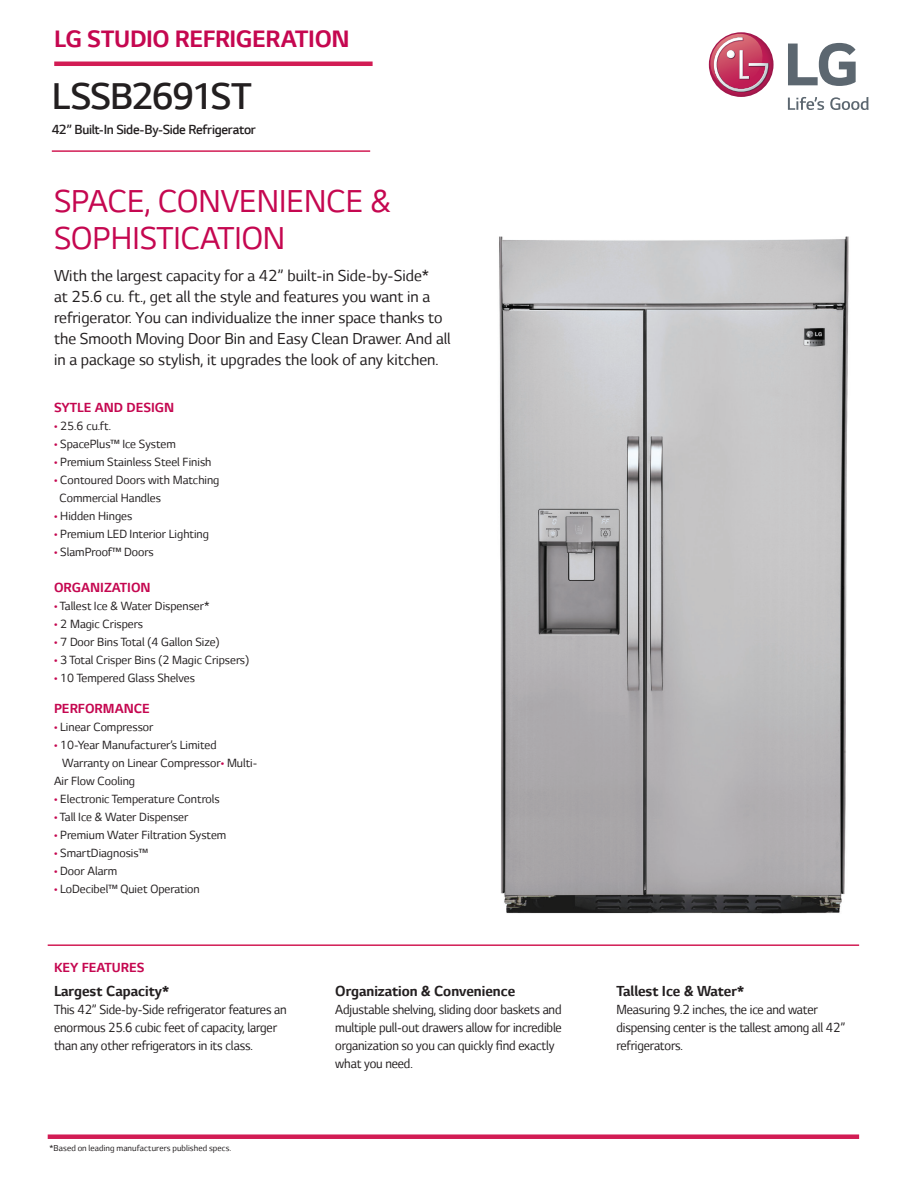
<style>
.page{position:relative;width:918px;height:1188px;background:#fff}
.page>*{position:absolute;margin:0;border:0;box-sizing:border-box;transform-origin:0 0}
.t1{font:300 42.3px "LG Smart";letter-spacing:-.04em;color:#231f20}
.t2{font:36px/37.5px "LG Smart";color:#c50750}
.t3{font:700 27px "LG Smart";letter-spacing:-.015em;color:#c50750}
.t4{font:18px/21px "LG Smart";color:#231f20}
.t5{font:700 16.5px "LG Smart";color:#231f20}
.t6{font:15px/18px "LG Smart";letter-spacing:-.01em;color:#231f20;scale:.95 1}
.t7{font:700 15px "LG Smart";color:#c50750}
.t8{font:300 15px "LG Smart";letter-spacing:-.02em;color:#231f20}
.t9{font:13.5px/18px "LG Smart";color:#231f20}
.t10{font:9.75px "LG Smart";letter-spacing:.01em;color:#231f20}
.s1{color:#c50750}
</style>
<div class="page">
<svg style="left:788px;top:97px;width:36px;height:13px"></svg>
<svg style="left:830px;top:97px;width:39px;height:13px"></svg>
<svg style="left:788px;top:43px;width:68px;height:43px"></svg>
<svg style="left:709px;top:32px;width:65px;height:65px"></svg>
<svg style="left:708px;top:34px;width:62px;height:59px"></svg>
<hr style="left:54px;top:62px;width:319px;height:4px;background:#d21c54">
<hr style="left:52px;top:150px;width:318px;height:2px;background:#d21c54">
<div style="left:48px;top:1134px;width:811px;height:5px;background:#d21c54"></div>
<hr style="left:48px;top:944px;width:811px;height:2px;background:#d21c54">
<img style="left:499px;top:236px;width:350px;height:678px">
<h3 class="t3" style="left:54px;top:24px;width:297px">LG STUDIO REFRIGERATION</h3>
<h1 class="t1" style="left:52px;top:73px;width:201px">LSSB2691ST</h1>
<p class="t8" style="left:52px;top:121px;width:206px">42” Built-In Side-By-Side Refrigerator</p>
<h2 class="t2" style="left:54px;top:182px;width:338px">SPACE, CONVENIENCE &amp;<br>SOPHISTICATION</h2>
<p class="t4" style="left:54px;top:265px;width:398px">With the largest capacity for a 42” built-in Side-by-Side*<br>at 25.6 cu. ft., get all the style and features you want in a refrigerator. You can individualize the inner space thanks to the Smooth Moving Door Bin and Easy Clean Drawer. And all in a package so stylish, it upgrades the look of any kitchen.</p>
<p class="t7" style="left:54px;top:399px;width:122px">SYTLE AND DESIGN</p>
<p class="t9" style="left:54px;top:417px;width:59px"><span class="s1">•</span> 25.6 cu.ft.</p>
<p class="t9" style="left:54px;top:435px;width:123px"><span class="s1">•</span> SpacePlus™ Ice System</p>
<p class="t9" style="left:54px;top:453px;width:159px"><span class="s1">•</span> Premium Stainless Steel Finish</p>
<p class="t9" style="left:60px;top:471px;width:162px;text-indent:-6px"><span class="s1">•</span> Contoured Doors with Matching<br>Commercial Handles</p>
<p class="t9" style="left:54px;top:507px;width:80px"><span class="s1">•</span> Hidden Hinges</p>
<p class="t9" style="left:54px;top:525px;width:157px"><span class="s1">•</span> Premium LED Interior Lighting</p>
<p class="t9" style="left:54px;top:543px;width:101px"><span class="s1">•</span> SlamProof™ Doors</p>
<p class="t7" style="left:54px;top:579px;width:98px">ORGANIZATION</p>
<p class="t9" style="left:54px;top:597px;width:157px"><span class="s1">•</span> Tallest Ice &amp; Water Dispenser*</p>
<p class="t9" style="left:54px;top:615px;width:91px"><span class="s1">•</span> 2 Magic Crispers</p>
<p class="t9" style="left:54px;top:633px;width:167px"><span class="s1">•</span> 7 Door Bins Total (4 Gallon Size)</p>
<p class="t9" style="left:54px;top:651px;width:197px"><span class="s1">•</span> 3 Total Crisper Bins (2 Magic Cripsers)</p>
<p class="t9" style="left:54px;top:669px;width:142px"><span class="s1">•</span> 10 Tempered Glass Shelves</p>
<p class="t7" style="left:54px;top:701px;width:97px">PERFORMANCE</p>
<p class="t9" style="left:54px;top:718px;width:101px"><span class="s1">•</span> Linear Compressor</p>
<p class="t9" style="left:54px;top:736px;width:164px"><span class="s1">•</span> 10-Year Manufacturer’s Limited</p>
<p class="t9" style="left:62px;top:754px;width:197px">Warranty on Linear Compressor<span class="s1">•</span> Multi-</p>
<p class="t9" style="left:54px;top:772px;width:83px">Air Flow Cooling</p>
<p class="t9" style="left:54px;top:790px;width:167px"><span class="s1">•</span> Electronic Temperature Controls</p>
<p class="t9" style="left:54px;top:808px;width:136px"><span class="s1">•</span> Tall Ice &amp; Water Dispenser</p>
<p class="t9" style="left:54px;top:826px;width:174px"><span class="s1">•</span> Premium Water Filtration System</p>
<p class="t9" style="left:54px;top:844px;width:96px"><span class="s1">•</span> SmartDiagnosis™</p>
<p class="t9" style="left:54px;top:862px;width:65px"><span class="s1">•</span> Door Alarm</p>
<p class="t9" style="left:54px;top:880px;width:147px"><span class="s1">•</span> LoDecibel™ Quiet Operation</p>
<p class="t7" style="left:54px;top:959px;width:92px">KEY FEATURES</p>
<p class="t5" style="left:54px;top:982px;width:117px">Largest Capacity*</p>
<p class="t6" style="left:54px;top:1001px;width:246px">This 42” Side-by-Side refrigerator features an enormous 25.6 cubic feet of capacity, larger than any other refrigerators in its class.</p>
<p class="t10" style="left:50px;top:1143px;width:184px">*Based on leading manufacturers published specs.</p>
<p class="t5" style="left:335px;top:982px;width:182px">Organization &amp; Convenience</p>
<p class="t6" style="left:335px;top:1001px;width:240px">Adjustable shelving, sliding door baskets and multiple pull-out drawers allow for incredible organization so you can quickly find exactly what you need.</p>
<p class="t5" style="left:616px;top:982px;width:129px">Tallest Ice &amp; Water*</p>
<p class="t6" style="left:616px;top:1001px;width:242px">Measuring 9.2 inches, the ice and water dispensing center is the tallest among all 42” refrigerators.</p>
</div>
